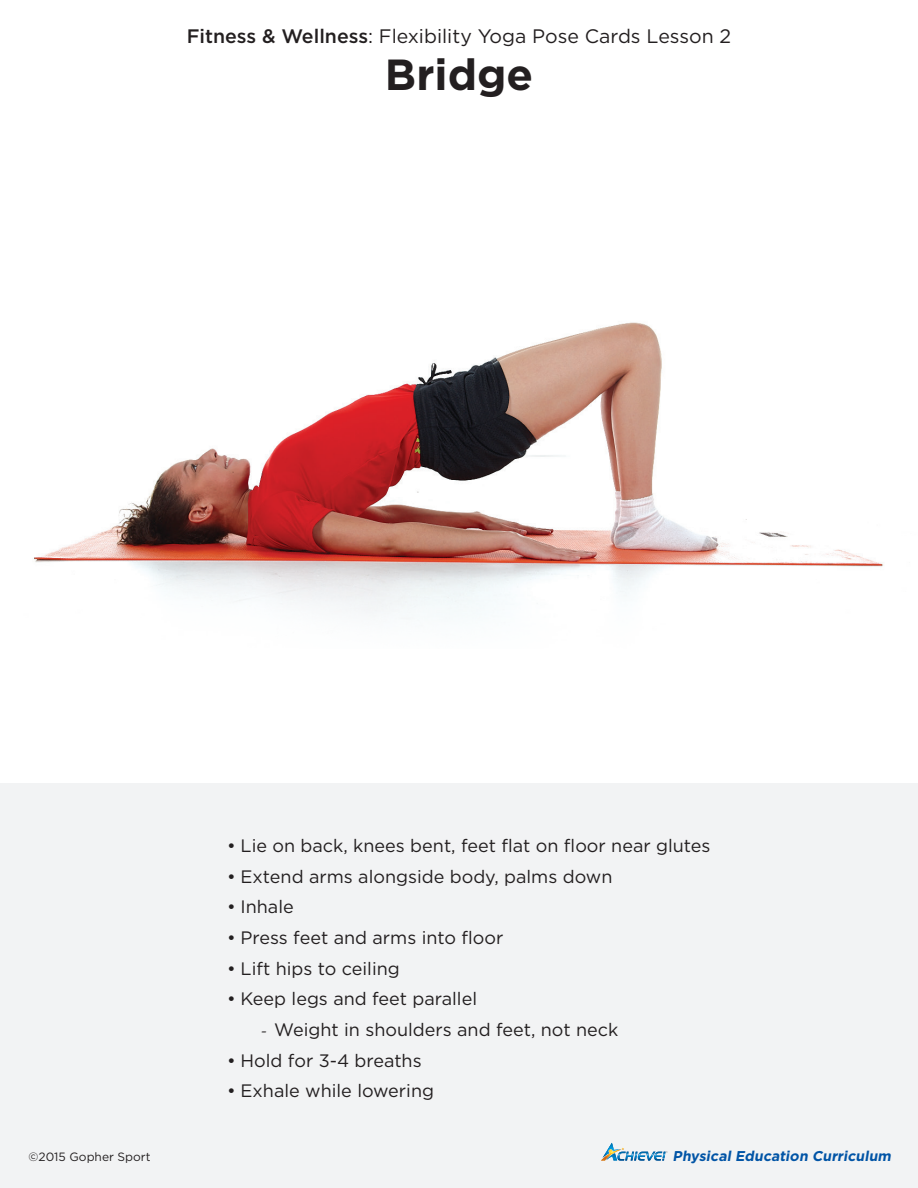
<style>
.page{position:relative;width:918px;height:1188px;background:#fff}
.page>*{position:absolute;margin:0;border:0;box-sizing:border-box;transform-origin:0 0}
.t1{font:700 43.5px "Gotham HTF";color:#231f20}
.t2{font:19.5px "Gotham HTF";color:#231f20}
.t3{font:18px "Gotham HTF";color:#231f20}
.t4{font:italic 700 14.1px "Gotham HTF";color:#0154a6}
.t5{font:12px "Gotham HTF";color:#231f20}
.s1{font-weight:500}
.s2{font-family:"Minion Pro"}
</style>
<div class="page">
<div style="left:0;top:783px;width:918px;height:405px;background:#f2f3f4"></div>
<svg style="left:601px;top:1143px;width:66px;height:18px"></svg>
<img style="left:34px;top:322px;width:849px;height:292px">
<p class="t2" style="left:187px;top:25px;width:546px"><span class="s1">Fitness &amp; Wellness</span>: Flexibility Yoga Pose Cards Lesson 2</p>
<p class="t1" style="left:385px;top:50px;width:150px">Bridge</p>
<p class="t3" style="left:227px;top:836px;width:485px">• Lie on back, knees bent, feet flat on floor near glutes</p>
<p class="t3" style="left:227px;top:866px;width:387px">• Extend arms alongside body, palms down</p>
<p class="t3" style="left:227px;top:897px;width:68px">• Inhale</p>
<p class="t3" style="left:227px;top:928px;width:278px">• Press feet and arms into floor</p>
<p class="t3" style="left:227px;top:958px;width:174px">• Lift hips to ceiling</p>
<p class="t3" style="left:227px;top:989px;width:252px">• Keep legs and feet parallel</p>
<p class="t3" style="left:261px;top:1020px;width:359px"><span class="s2">-</span> Weight in shoulders and feet, not neck</p>
<p class="t3" style="left:227px;top:1050px;width:196px">• Hold for 3-4 breaths</p>
<p class="t3" style="left:227px;top:1081px;width:208px">• Exhale while lowering</p>
<p class="t5" style="left:29px;top:1150px;width:124px">©2015 Gopher Sport</p>
<p class="t4" style="left:673px;top:1148px;width:222px">Physical Education Curriculum</p>
</div>
